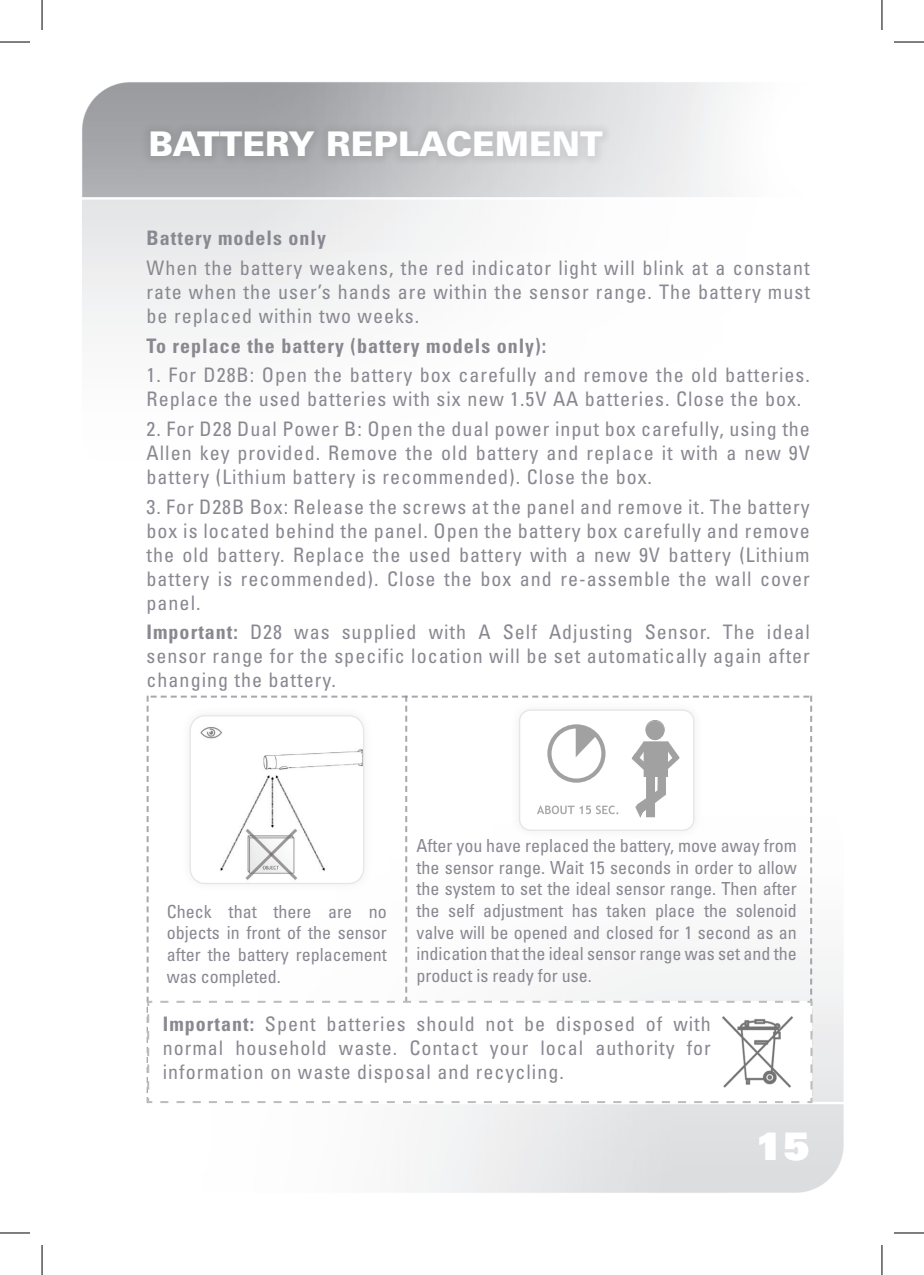
<style>
.page{position:relative;width:924px;height:1275px;background:#fff}
.page>*{position:absolute;margin:0;border:0;box-sizing:border-box;transform-origin:0 0}
.t1{font:900 38px "Univers";color:#fff}
.t2{font:900 34px "Univers";color:#fff}
.t3{font:condensed 20px/24px "Univers";letter-spacing:.05em;color:#898891;text-align:justify}
.t4{font:700 condensed 20px "Univers";letter-spacing:.05em;color:#898891}
.t5{font:condensed 18px/21.6px "Univers";color:#898891;text-align:justify}
.s1{font-weight:700}
</style>
<div class="page">
<div style="left:140px;top:121px;width:472px;height:46px;background:#231f20;opacity:.08"></div>
<svg style="left:146px;top:695px;width:666px;height:408px"></svg>
<hr style="left:0;top:42px;width:30px;height:1px;background:#000">
<hr style="left:893px;top:42px;width:30px;height:1px;background:#000">
<hr style="left:0;top:1232px;width:30px;height:1px;background:#000">
<hr style="left:893px;top:1232px;width:30px;height:1px;background:#000">
<hr style="left:42px;top:0;width:1px;height:30px;background:#000">
<hr style="left:42px;top:1245px;width:1px;height:30px;background:#000">
<hr style="left:881px;top:0;width:1px;height:30px;background:#000">
<hr style="left:881px;top:1245px;width:1px;height:30px;background:#000">
<p class="t2" style="left:149px;top:122px;width:455px">BATTERY REPLACEMENT</p>
<p class="t4" style="left:146px;top:226px;width:181px">Battery models only</p>
<p class="t3" style="left:146px;top:256px;width:664px">When the battery weakens, the red indicator light will blink at a constant rate when the user’s hands are within the sensor range. The battery must be replaced within two weeks.</p>
<p class="t4" style="left:146px;top:333px;width:401px">To replace the battery (battery models only):</p>
<p class="t3" style="left:146px;top:363px;width:664px">1. For D28B: Open the battery box carefully and remove the old batteries.<br>Replace the used batteries with six new 1.5V AA batteries. Close the box.</p>
<p class="t3" style="left:146px;top:417px;width:664px">2. For D28 Dual Power B: Open the dual power input box carefully, using the Allen key provided. Remove the old battery and replace it with a new 9V battery (Lithium battery is recommended). Close the box.</p>
<p class="t3" style="left:146px;top:494px;width:664px">3. For D28B Box: Release the screws at the panel and remove it. The battery box is located behind the panel. Open the battery box carefully and remove the old battery. Replace the used battery with a new 9V battery (Lithium battery is recommended). Close the box and re-assemble the wall cover panel.</p>
<p class="t3" style="left:146px;top:620px;width:664px"><span class="s1">Important:</span> D28 was supplied with A Self Adjusting Sensor. The ideal sensor range for the specific location will be set automatically again after changing the battery.</p>
<p class="t5" style="left:416px;top:834px;width:381px">After you have replaced the battery, move away from the sensor range. Wait 15 seconds in order to allow the system to set the ideal sensor range. Then after the self adjustment has taken place the solenoid valve will be opened and closed for 1 second as an indication that the ideal sensor range was set and the product is ready for use.</p>
<p class="t3" style="left:163px;top:1011px;width:549px"><span class="s1">Important:</span> Spent batteries should not be disposed of with normal household waste. Contact your local authority for information on waste disposal and recycling.</p>
<p class="t5" style="left:167px;top:900px;width:221px">Check that there are no objects in front of the sensor after the battery replacement was completed.</p>
<h1 class="t1" style="left:756px;top:1121px;width:55px">15</h1>
</div>
